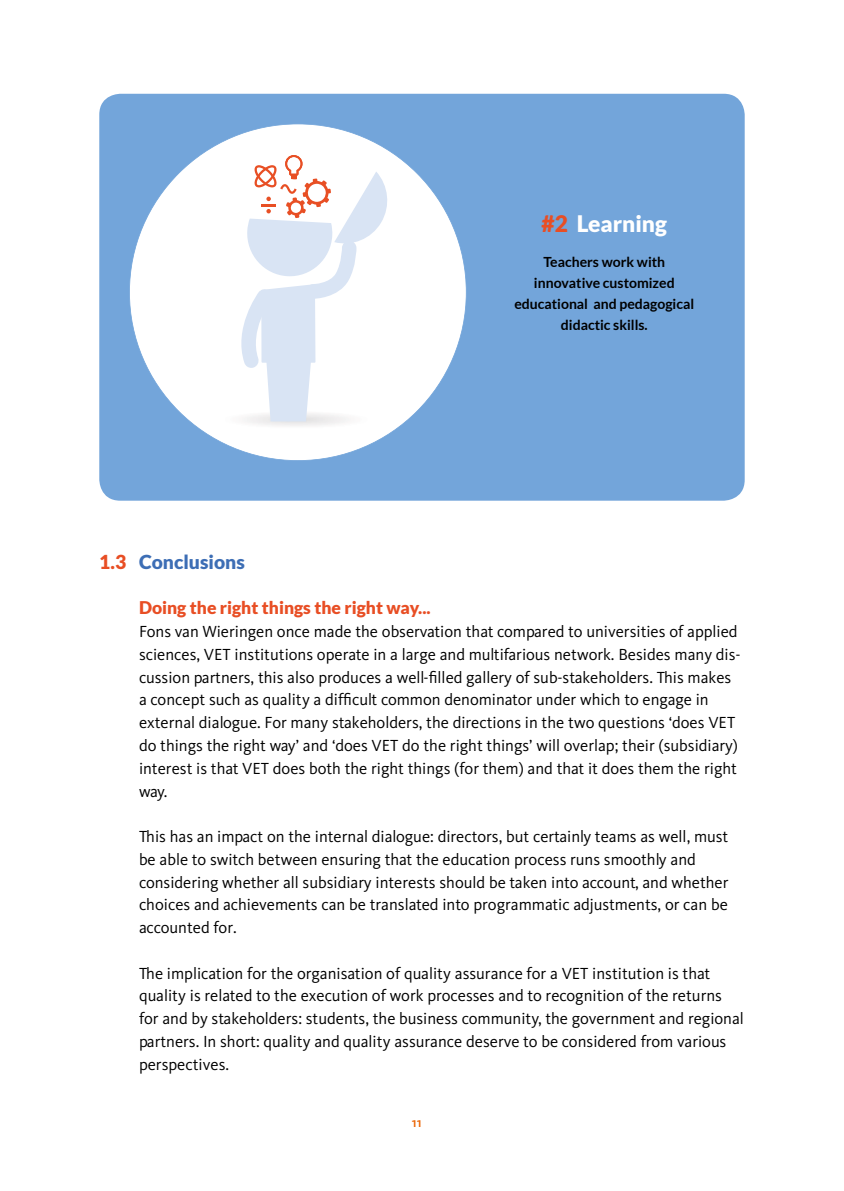
<style>
.page{position:relative;width:844px;height:1191px;background:#fff}
.page>*{position:absolute;margin:0;border:0;box-sizing:border-box;transform-origin:0 0}
.t1{font:900 22.75px "Lato";color:#fff}
.t2{font:900 19.25px "Lato";color:#3d6eb5}
.t3{font:900 17.5px "Lato";color:#e84e24}
.t4{font:16.62px/22.8px "Kievit";color:#000}
.t5{font:700 14px/21px "Lato";color:#000;text-align:center}
.t6{font:500 14px "Kievit";color:#eb6606}
.s1{color:#e84e24}
</style>
<div class="page">
<div style="left:99px;top:94px;width:645px;height:407px;background:#73a5da;border-radius:21px"></div>
<svg style="left:129px;top:124px;width:337px;height:337px;fill:#fff"></svg>
<h1 class="t1" style="left:541px;top:210px;width:127px"><span class="s1">#2</span> Learning</h1>
<p class="t5" style="left:514px;top:251px;width:181px">Teachers work with innovative customized educational and pedagogical didactic skills.</p>
<p class="t2" style="left:99px;top:550px;width:147px"><span class="s1">1.3</span> Conclusions</p>
<p class="t3" style="left:139px;top:598px;width:293px">Doing the right things the right way...</p>
<p class="t4" style="left:139px;top:620px;width:603px">Fons van Wieringen once made the observation that compared to universities of applied sciences, VET institutions operate in a large and multifarious network. Besides many dis&shy;cussion partners, this also produces a well-filled gallery of sub-stakeholders. This makes a concept such as quality a difficult common denominator under which to engage in external dialogue. For many stakeholders, the directions in the two questions ‘does VET do things the right way’ and ‘does VET do the right things’ will overlap; their (subsidiary) interest is that VET does both the right things (for them) and that it does them the right way.</p>
<p class="t4" style="left:139px;top:825px;width:591px">This has an impact on the internal dialogue: directors, but certainly teams as well, must be able to switch between ensuring that the education process runs smoothly and considering whether all subsidiary interests should be taken into account, and whether choices and achievements can be translated into programmatic adjustments, or can be accounted for.</p>
<p class="t4" style="left:139px;top:961px;width:606px">The implication for the organisation of quality assurance for a VET institution is that quality is related to the execution of work processes and to recognition of the returns for and by stakeholders: students, the business community, the government and regional partners. In short: quality and quality assurance deserve to be considered from various perspectives.</p>
<p class="t6" style="left:412px;top:1114px;width:11px">11</p>
</div>
